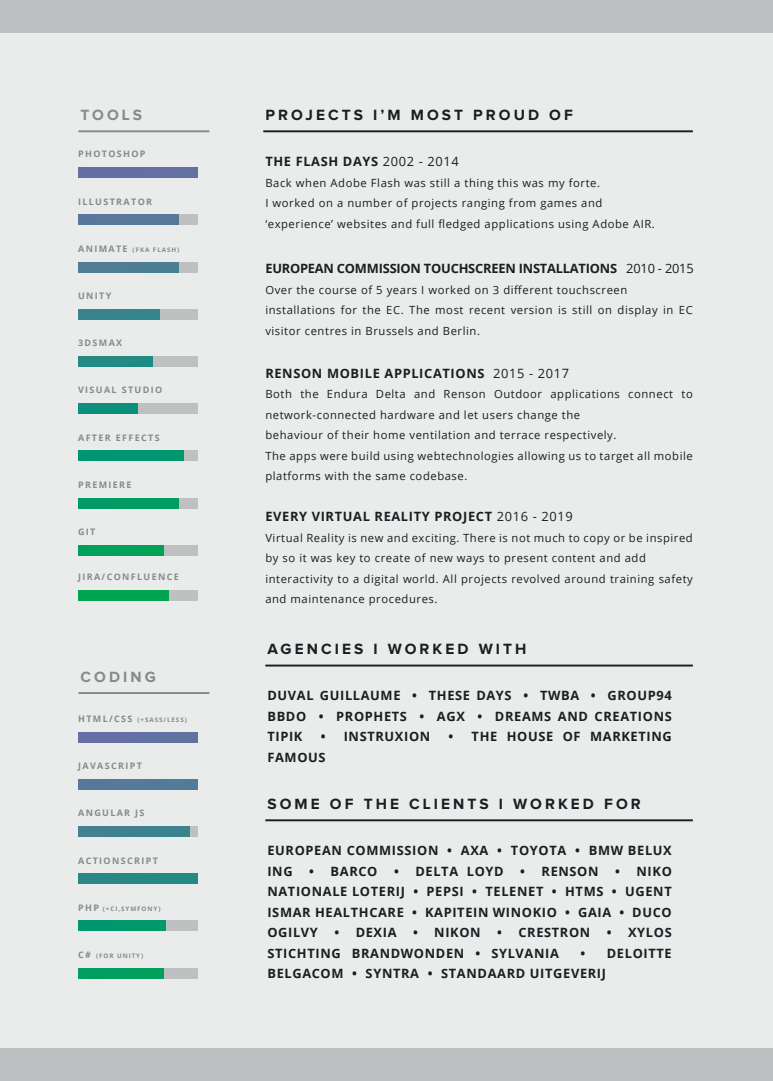
<style>
.page{position:relative;width:773px;height:1081px;background:#fff}
.page>*{position:absolute;margin:0;border:0;box-sizing:border-box;transform-origin:0 0}
.t1{font:700 15.38px "Proxima Nova";letter-spacing:.2em;color:#181e22}
.t2{font:700 15.38px "Proxima Nova";letter-spacing:.2em;color:#858a8d}
.t3{font:700 12.88px/20.5px "Open Sans";letter-spacing:.05em;color:#181e22;text-align:justify}
.t4{font:700 12.88px "Open Sans";letter-spacing:-.015em;color:#181e22}
.t5{font:11.25px/20.5px "Open Sans";letter-spacing:.05em;color:#181e22}
.t6{font:700 9px "Open Sans";letter-spacing:.15em;color:#858a8d}
.t7{font:700 6.25px "Open Sans";letter-spacing:.15em;color:#858a8d}
.s1{font-size:9px}
.s2{font-weight:400}
</style>
<div class="page">
<div style="left:0;top:0;width:772px;height:1081px;background:#e9ecea"></div>
<hr style="left:263px;top:130px;width:429px;height:2px;background:#181e22">
<hr style="left:265px;top:664px;width:427px;height:2px;background:#181e22">
<hr style="left:265px;top:819px;width:427px;height:2px;background:#181e22">
<hr style="left:78px;top:130px;width:131px;height:2px;background:#858a8d">
<div style="left:78px;top:215px;width:120px;height:10px;background:#bec0c1"></div>
<div style="left:78px;top:262px;width:120px;height:10px;background:#bec0c1"></div>
<div style="left:78px;top:309px;width:120px;height:10px;background:#bec0c1"></div>
<div style="left:78px;top:356px;width:120px;height:10px;background:#bec0c1"></div>
<div style="left:78px;top:404px;width:120px;height:10px;background:#bec0c1"></div>
<div style="left:78px;top:451px;width:120px;height:10px;background:#bec0c1"></div>
<div style="left:78px;top:498px;width:120px;height:10px;background:#bec0c1"></div>
<div style="left:78px;top:545px;width:120px;height:10px;background:#bec0c1"></div>
<div style="left:78px;top:590px;width:120px;height:10px;background:#bec0c1"></div>
<div style="left:78px;top:826px;width:120px;height:10px;background:#bec0c1"></div>
<div style="left:78px;top:921px;width:120px;height:10px;background:#bec0c1"></div>
<div style="left:78px;top:968px;width:120px;height:10px;background:#bec0c1"></div>
<hr style="left:78px;top:692px;width:131px;height:2px;background:#858a8d">
<div style="left:78px;top:590px;width:90px;height:10px;background:#00a54f"></div>
<div style="left:78px;top:168px;width:120px;height:10px;background:#6470a2"></div>
<div style="left:78px;top:215px;width:101px;height:10px;background:#5a779c"></div>
<div style="left:78px;top:262px;width:101px;height:10px;background:#4e7e95"></div>
<div style="left:78px;top:309px;width:82px;height:10px;background:#38848d"></div>
<div style="left:78px;top:356px;width:75px;height:10px;background:#238b85"></div>
<div style="left:78px;top:404px;width:60px;height:10px;background:#09907c"></div>
<div style="left:78px;top:451px;width:105px;height:10px;background:#009670"></div>
<div style="left:78px;top:498px;width:100px;height:10px;background:#009c64"></div>
<div style="left:78px;top:545px;width:85px;height:10px;background:#00a158"></div>
<div style="left:0;top:0;width:772px;height:32px;background:#bec0c1"></div>
<div style="left:0;top:1049px;width:772px;height:32px;background:#bec0c1"></div>
<div style="left:78px;top:732px;width:120px;height:10px;background:#6271a1"></div>
<div style="left:78px;top:779px;width:120px;height:10px;background:#557a99"></div>
<div style="left:78px;top:874px;width:120px;height:10px;background:#268986"></div>
<div style="left:78px;top:921px;width:87px;height:10px;background:#00986d"></div>
<div style="left:78px;top:968px;width:85px;height:10px;background:#009e5e"></div>
<div style="left:78px;top:826px;width:111px;height:10px;background:#408290"></div>
<h1 class="t2" style="left:80px;top:106px;width:63px">TOOLS</h1>
<p class="t6" style="left:78px;top:148px;width:69px">PHOTOSHOP</p>
<p class="t6" style="left:78px;top:195px;width:75px">ILLUSTRATOR</p>
<p class="t7" style="left:78px;top:245px;width:103px"><span class="s1">ANIMATE</span> (FKA FLASH)</p>
<p class="t6" style="left:78px;top:289px;width:35px">UNITY</p>
<p class="t6" style="left:78px;top:337px;width:46px">3DSMAX</p>
<p class="t6" style="left:78px;top:384px;width:86px">VISUAL STUDIO</p>
<p class="t6" style="left:78px;top:431px;width:83px">AFTER EFFECTS</p>
<p class="t6" style="left:78px;top:478px;width:55px">PREMIERE</p>
<p class="t6" style="left:78px;top:525px;width:19px">GIT</p>
<p class="t6" style="left:78px;top:571px;width:102px">JIRA/CONFLUENCE</p>
<h1 class="t2" style="left:80px;top:668px;width:77px">CODING</h1>
<p class="t7" style="left:78px;top:715px;width:110px"><span class="s1">HTML/CSS</span> (+SASS/LESS)</p>
<p class="t6" style="left:78px;top:759px;width:65px">JAVASCRIPT</p>
<p class="t6" style="left:78px;top:807px;width:68px">ANGULAR JS</p>
<p class="t6" style="left:78px;top:854px;width:81px">ACTIONSCRIPT</p>
<p class="t7" style="left:78px;top:904px;width:84px"><span class="s1">PHP</span> (+CI,SYMFONY)</p>
<p class="t7" style="left:78px;top:951px;width:67px"><span class="s1">C#</span> (FOR UNITY)</p>
<h1 class="t1" style="left:265px;top:106px;width:309px">PROJECTS I’M MOST PROUD OF</h1>
<p class="t3" style="left:265px;top:151px;width:195px">THE FLASH DAYS <span class="s2">2002 - 2014</span></p>
<p class="t5" style="left:265px;top:172px;width:391px">Back when Adobe Flash was still a thing this was my forte.<br>I worked on a number of projects ranging from games and ‘experience’ websites and full fledged applications using Adobe AIR.</p>
<p class="t4" style="left:265px;top:260px;width:430px">EUROPEAN COMMISSION TOUCHSCREEN INSTALLATIONS <span class="s2">2010 - 2015</span></p>
<p class="t5" style="left:265px;top:279px;width:429px">Over the course of 5 years I worked on 3 different touchscreen installations for the EC. The most recent version is still on display in EC visitor centres in Brussels and Berlin.</p>
<p class="t3" style="left:265px;top:362px;width:305px">RENSON MOBILE APPLICATIONS <span class="s2">2015 - 2017</span></p>
<p class="t5" style="left:265px;top:383px;width:429px">Both the Endura Delta and Renson Outdoor applications connect to network-connected hardware and let users change the<br>behaviour of their home ventilation and terrace respectively.<br>The apps were build using webtechnologies allowing us to target all mobile platforms with the same codebase.</p>
<p class="t3" style="left:265px;top:506px;width:309px">EVERY VIRTUAL REALITY PROJECT <span class="s2">2016 - 2019</span></p>
<p class="t5" style="left:265px;top:527px;width:429px">Virtual Reality is new and exciting. There is not much to copy or be inspired by so it was key to create of new ways to present content and add interactivity to a digital world. All projects revolved around training safety and maintenance procedures.</p>
<h1 class="t1" style="left:267px;top:640px;width:260px">AGENCIES I WORKED WITH</h1>
<p class="t3" style="left:267px;top:685px;width:406px">DUVAL GUILLAUME • THESE DAYS • TWBA • GROUP94<br>BBDO • PROPHETS • AGX • DREAMS AND CREATIONS TIPIK</p>
<p class="t3" style="left:320px;top:726px;width:111px">• INSTRUXION</p>
<p class="t3" style="left:448px;top:726px;width:225px">• THE HOUSE OF MARKETING</p>
<p class="t3" style="left:267px;top:746px;width:60px">FAMOUS</p>
<h1 class="t1" style="left:267px;top:795px;width:375px">SOME OF THE CLIENTS I WORKED FOR</h1>
<p class="t3" style="left:267px;top:839px;width:406px">EUROPEAN COMMISSION • AXA • TOYOTA • BMW BELUX<br>ING</p>
<p class="t3" style="left:267px;top:860px;width:406px;text-indent:348px">• NIKO NATIONALE LOTERIJ • PEPSI • TELENET • HTMS • UGENT ISMAR HEALTHCARE • KAPITEIN WINOKIO • GAIA • DUCO OGILVY</p>
<p class="t3" style="left:309px;top:860px;width:70px">• BARCO</p>
<p class="t3" style="left:394px;top:860px;width:111px">• DELTA LOYD</p>
<p class="t3" style="left:520px;top:860px;width:80px">• RENSON</p>
<p class="t3" style="left:334px;top:922px;width:64px">• DEXIA</p>
<p class="t3" style="left:413px;top:922px;width:69px">• NIKON</p>
<p class="t3" style="left:497px;top:922px;width:95px">• CRESTRON</p>
<p class="t3" style="left:606px;top:922px;width:66px">• XYLOS</p>
<p class="t3" style="left:267px;top:942px;width:293px">STICHTING BRANDWONDEN • SYLVANIA</p>
<p class="t3" style="left:267px;top:942px;width:406px;text-indent:313px">• DELOITTE<br>BELGACOM • SYNTRA • STANDAARD UITGEVERIJ</p>
</div>
